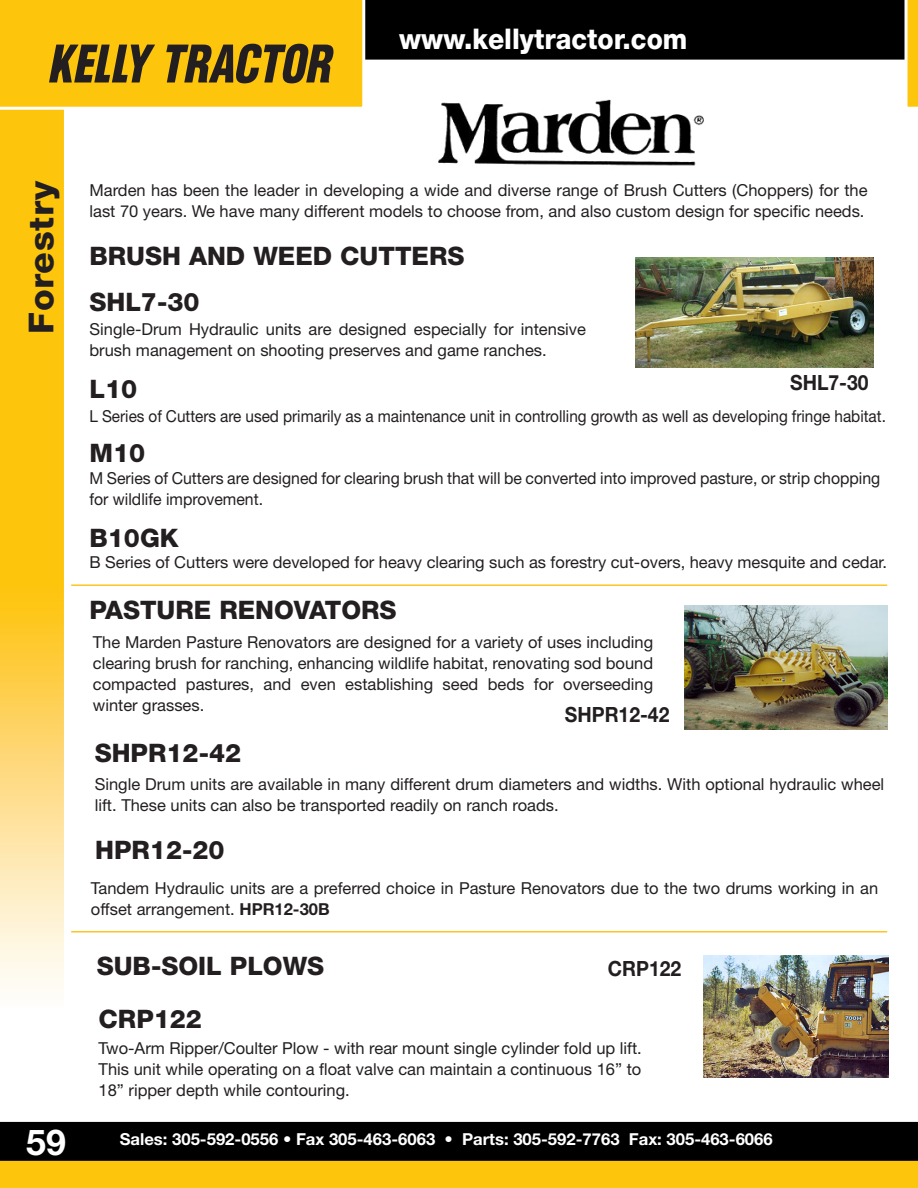
<style>
.page{position:relative;width:918px;height:1188px;background:#fff}
.page>*{position:absolute;margin:0;border:0;box-sizing:border-box;transform-origin:0 0}
.t1{font:700 35.7px "Helvetica Neue LT Std";color:#fff}
.t2{font:800 34.5px "Helvetica Neue LT Std";letter-spacing:.02em;color:#231f20}
.t3{font:800 28.5px "Helvetica Neue LT Std";color:#fff;scale:.93 1}
.t4{font:800 25.5px "Helvetica Neue LT Std";color:#231f20}
.t5{font:700 21px "Helvetica Neue LT Std";color:#231f20;scale:.92 1}
.t6{font:16.5px/21px "Helvetica Neue LT Std";color:#231f20}
.t7{font:16.5px/21px "Helvetica Neue LT Std";color:#231f20;scale:.96 1}
.t8{font:16.5px "Helvetica Neue LT Std";color:#231f20;scale:.93 1}
.t9{font:700 16.5px "Helvetica Neue LT Std";color:#fff}
.s1{font-weight:700}
</style>
<div class="page">
<img style="left:0;top:0;width:905px;height:1188px">
<svg style="left:0;top:0;width:365px;height:110px;background:#dcad16"></svg>
<img style="left:905px;top:1121px;width:13px;height:67px">
<svg style="left:907px;top:0;width:11px;height:107px"></svg>
<img style="left:429px;top:89px;width:284px;height:88px">
<img style="left:635px;top:257px;width:238px;height:110px">
<hr style="left:71px;top:584px;width:816px;height:2px;background:#fec422">
<hr style="left:71px;top:931px;width:816px;height:1px;background:#fec422">
<img style="left:685px;top:605px;width:203px;height:125px">
<img style="left:703px;top:956px;width:186px;height:121px">
<p class="t3" style="left:399px;top:22px;width:311px">www.kellytractor.com</p>
<p class="t2" style="left:21px;top:334px;width:154px;rotate:-90deg">Forestry</p>
<p class="t1" style="left:26px;top:1120px;width:41px">59</p>
<p class="t6" style="left:89px;top:180px;width:780px">Marden has been the leader in developing a wide and diverse range of Brush Cutters (Choppers) for the last 70 years. We have many different models to choose from, and also custom design for specific needs.</p>
<p class="t4" style="left:89px;top:241px;width:376px">BRUSH AND WEED CUTTERS</p>
<p class="t4" style="left:89px;top:286px;width:112px">SHL7-30</p>
<p class="t6" style="left:89px;top:318px;width:498px">Single-Drum Hydraulic units are designed especially for intensive brush management on shooting preserves and game ranches.</p>
<p class="t4" style="left:89px;top:374px;width:49px">L10</p>
<p class="t5" style="left:790px;top:370px;width:87px">SHL7-30</p>
<p class="t8" style="left:89px;top:406px;width:858px">L Series of Cutters are used primarily as a maintenance unit in controlling growth as well as developing fringe habitat.</p>
<p class="t4" style="left:89px;top:438px;width:57px">M10</p>
<p class="t7" style="left:89px;top:467px;width:825px">M Series of Cutters are designed for clearing brush that will be converted into improved pasture, or strip chopping for wildlife improvement.</p>
<p class="t4" style="left:89px;top:523px;width:91px">B10GK</p>
<p class="t6" style="left:89px;top:551px;width:799px">B Series of Cutters were developed for heavy clearing such as forestry cut-overs, heavy mesquite and cedar.</p>
<p class="t4" style="left:89px;top:595px;width:309px">PASTURE RENOVATORS</p>
<p class="t6" style="left:93px;top:631px;width:562px;text-align:justify">The Marden Pasture Renovators are designed for a variety of uses including clearing brush for ranching, enhancing wildlife habitat, renovating sod bound compacted pastures, and even establishing seed beds for overseeding winter grasses.</p>
<p class="t4" style="left:95px;top:738px;width:148px">SHPR12-42</p>
<p class="t6" style="left:95px;top:774px;width:791px">Single Drum units are available in many different drum diameters and widths. With optional hydraulic wheel lift. These units can also be transported readily on ranch roads.</p>
<p class="t5" style="left:565px;top:702px;width:115px">SHPR12-42</p>
<p class="t4" style="left:95px;top:835px;width:131px">HPR12-20</p>
<p class="t6" style="left:91px;top:877px;width:789px">Tandem Hydraulic units are a preferred choice in Pasture Renovators due to the two drums working in an offset arrangement. <span class="s1">HPR12-30B</span></p>
<p class="t4" style="left:97px;top:951px;width:229px">SUB-SOIL PLOWS</p>
<p class="t5" style="left:608px;top:955px;width:81px">CRP122</p>
<p class="t4" style="left:99px;top:1003px;width:105px">CRP122</p>
<p class="t6" style="left:99px;top:1037px;width:545px;text-align:justify">Two-Arm Ripper/Coulter Plow - with rear mount single cylinder fold up lift.<br>This unit while operating on a float valve can maintain a continuous 16” to 18” ripper depth while contouring.</p>
<p class="t9" style="left:120px;top:1129px;width:655px">Sales: 305-592-0556 • Fax 305-463-6063 • Parts: 305-592-7763 Fax: 305-463-6066</p>
</div>
